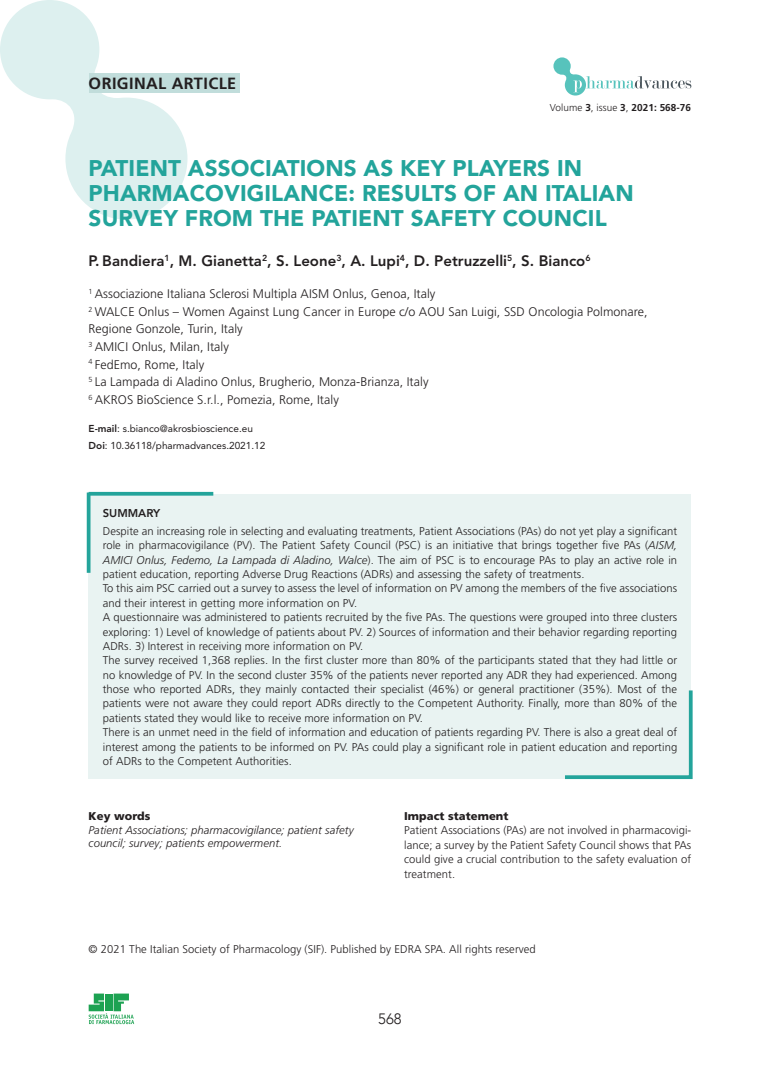
<style>
.page{position:relative;width:780px;height:1088px;background:#fff}
.page>*{position:absolute;margin:0;border:0;box-sizing:border-box;transform-origin:0 0}
.t1{font:900 22.5px/25px "Avenir LT Std";letter-spacing:.005em;color:#23a49b}
.t2{font:700 16.25px "Frutiger LT Std";letter-spacing:.025em;color:#231f20}
.t3{font:800 15px "Avenir LT Std";color:#231f20}
.t4{font:300 15px "Avenir";color:#231f20}
.t5{font:300 12.5px/17.6px "Frutiger LT Std";letter-spacing:.005em;color:#231f20}
.t6{font:300 11.25px/14.4px "Frutiger LT Std";letter-spacing:.005em;color:#231f20;text-align:justify}
.t7{font:italic 300 11.25px/13.8px "Frutiger LT Std";letter-spacing:.005em;color:#231f20}
.t8{font:900 11.25px "Frutiger LT Std";letter-spacing:.005em;color:#231f20}
.t9{font:800 11.25px "Avenir LT Std";color:#231f20}
.t10{font:10px/17.2px "Avenir LT Std";color:#231f20}
.t11{font:300 10px "Frutiger LT Std";letter-spacing:.005em;color:#231f20}
.s1{font-weight:700}
.s2{font-weight:800}
.s3{font-style:italic}
</style>
<div class="page">
<svg style="left:0;top:0;width:187px;height:220px;fill:#ddf0ef"></svg>
<svg style="left:89px;top:993px;width:45px;height:31px"></svg>
<svg style="left:553px;top:57px;width:138px;height:39px"></svg>
<div style="left:89px;top:73px;width:150px;height:20px;background:#c1dddb"></div>
<div style="left:89px;top:494px;width:602px;height:285px;background:#e9f3f2"></div>
<hr style="left:87px;top:492px;width:3px;height:81px;background:#23a49b">
<svg style="left:90px;top:492px;width:123px;height:4px"></svg>
<svg style="left:565px;top:690px;width:128px;height:90px"></svg>
<h2 class="t2" style="left:89px;top:73px;width:149px">ORIGINAL ARTICLE</h2>
<p class="t11" style="left:550px;top:102px;width:143px">Volume <span class="s1">3</span>, issue <span class="s1">3</span>, <span class="s1">2021: 568-76</span></p>
<h1 class="t1" style="left:89px;top:156px;width:546px">PATIENT ASSOCIATIONS AS KEY PLAYERS IN<br>PHARMACOVIGILANCE: RESULTS OF AN ITALIAN<br>SURVEY FROM THE PATIENT SAFETY COUNCIL</h1>
<h3 class="t3" style="left:89px;top:252px;width:503px">P. Bandiera<sup>1</sup>, M. Gianetta<sup>2</sup>, S. Leone<sup>3</sup>, A. Lupi<sup>4</sup>, D. Petruzzelli<sup>5</sup>, S. Bianco<sup>6</sup></h3>
<p class="t5" style="left:89px;top:285px;width:560px"><sup>1</sup> Associazione Italiana Sclerosi Multipla AISM Onlus, Genoa, Italy<br><sup>2</sup> WALCE Onlus – Women Against Lung Cancer in Europe c/o AOU San Luigi, SSD Oncologia Polmonare, Regione Gonzole, Turin, Italy<br><sup>3</sup> AMICI Onlus, Milan, Italy<br><sup>4</sup> FedEmo, Rome, Italy<br><sup>5</sup> La Lampada di Aladino Onlus, Brugherio, Monza-Brianza, Italy<br><sup>6</sup> AKROS BioScience S.r.l., Pomezia, Rome, Italy</p>
<p class="t10" style="left:89px;top:420px;width:178px"><span class="s2">E-mail</span>: s.bianco@akrosbioscience.eu<br><span class="s2">Doi</span>: 10.36118/pharmadvances.2021.12</p>
<p class="t9" style="left:103px;top:506px;width:59px">SUMMARY</p>
<p class="t6" style="left:103px;top:524px;width:576px;text-align:left">Despite an increasing role in selecting and evaluating treatments, Patient Associations (PAs) do not yet play a significant role in pharmacovigilance (PV). The Patient Safety Council (PSC) is an initiative that brings together five PAs (<span class="s3">AISM, AMICI Onlus, Fedemo, La Lampada di Aladino, Walce</span>). The aim of PSC is to encourage PAs to play an active role in patient education, reporting Adverse Drug Reactions (ADRs) and assessing the safety of treatments.<br>To this aim PSC carried out a survey to assess the level of information on PV among the members of the five associations and their interest in getting more information on PV.<br>A questionnaire was administered to patients recruited by the five PAs. The questions were grouped into three clusters exploring: 1) Level of knowledge of patients about PV. 2) Sources of information and their behavior regarding reporting ADRs. 3) Interest in receiving more information on PV.<br>The survey received 1,368 replies. In the first cluster more than 80% of the participants stated that they had little or no knowledge of PV. In the second cluster 35% of the patients never reported any ADR they had experienced. Among those who reported ADRs, they mainly contacted their specialist (46%) or general practitioner (35%). Most of the patients were not aware they could report ADRs directly to the Competent Authority. Finally, more than 80% of the patients stated they would like to receive more information on PV.<br>There is an unmet need in the field of information and education of patients regarding PV. There is also a great deal of interest among the patients to be informed on PV. PAs could play a significant role in patient education and reporting of ADRs to the Competent Authorities.</p>
<p class="t8" style="left:89px;top:809px;width:63px">Key words</p>
<p class="t7" style="left:89px;top:823px;width:266px">Patient Associations; pharmacovigilance; patient safety council; survey; patients empowerment.</p>
<p class="t8" style="left:404px;top:809px;width:106px">Impact statement</p>
<p class="t6" style="left:404px;top:823px;width:288px">Patient Associations (PAs) are not involved in pharmacovigi&shy;lance; a survey by the Patient Safety Council shows that PAs could give a crucial contribution to the safety evaluation of treatment.</p>
<p class="t6" style="left:89px;top:941px;width:448px">© 2021 The Italian Society of Pharmacology (SIF). Published by EDRA SPA. All rights reserved</p>
<h3 class="t4" style="left:378px;top:1010px;width:25px">568</h3>
</div>
